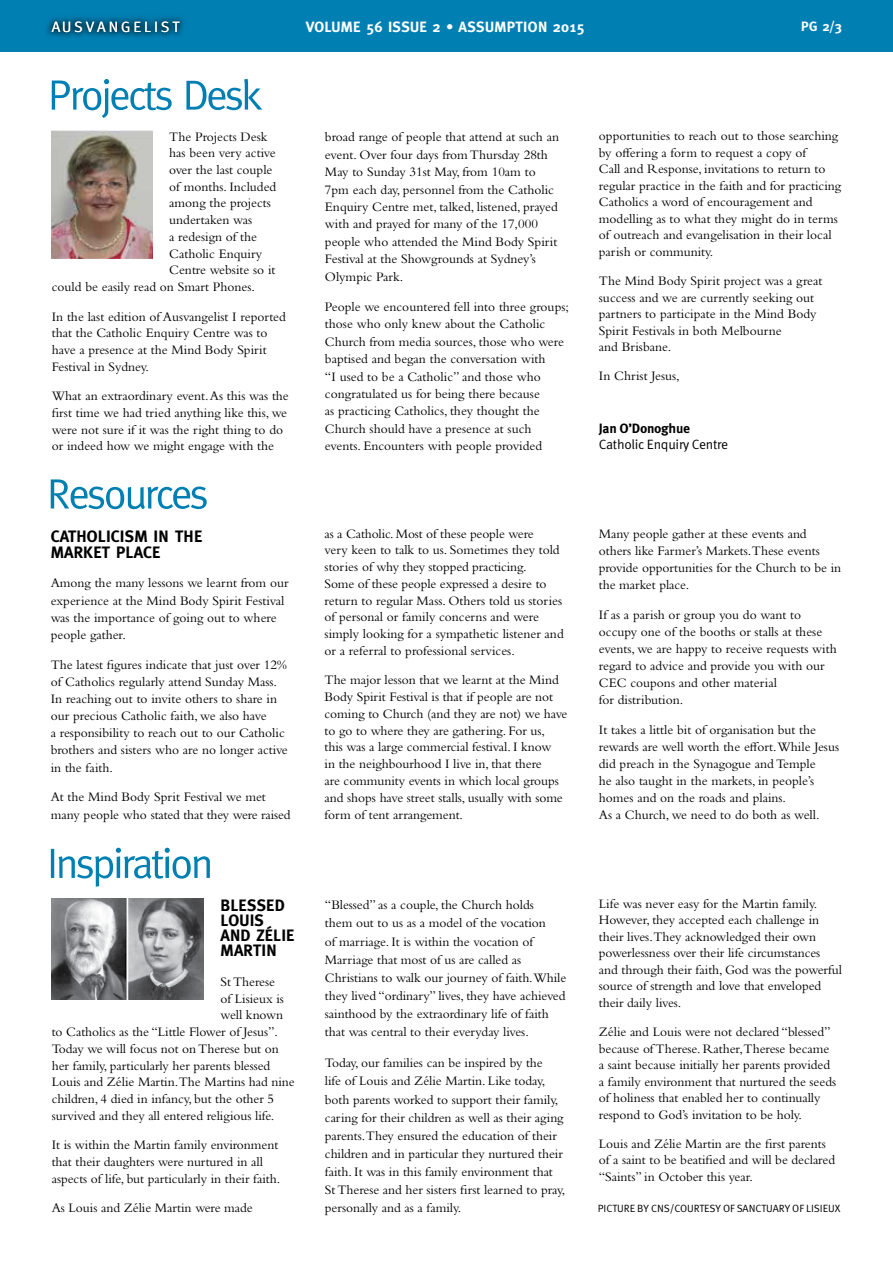
<style>
.page{position:relative;width:893px;height:1263px;background:#fff}
.page>*{position:absolute;margin:0;border:0;box-sizing:border-box;transform-origin:0 0}
.t1{font:700 16.5px/15.3px "Meta";letter-spacing:.01em;color:#000}
.t2{font:15px "Meta";letter-spacing:.2em;color:#fff}
.t3{font:700 14.85px "Meta";letter-spacing:.02em;color:#fff}
.t4{font:13.5px/16.5px "Bembo Std";letter-spacing:-.005em;color:#000}
.t5{font:13.5px "Meta Pro";letter-spacing:-.02em;color:#000}
.t6{font:700 13.5px "Meta Pro";letter-spacing:-.02em;color:#000}
.t7{font:700 13.5px "Meta";color:#fff}
.t8{font:10.5px "Meta Pro";letter-spacing:-.005em;color:#000}
</style>
<div class="page">
<div style="left:0;top:0;width:893px;height:51px;background:#007fb3"></div>
<div style="left:45px;top:14px;width:142px;height:25px;background:#000;opacity:.75"></div>
<svg style="left:51px;top:479px;width:156px;height:30px"></svg>
<svg style="left:52px;top:79px;width:210px;height:39px"></svg>
<img style="left:52px;top:131px;width:100px;height:128px">
<svg style="left:51px;top:848px;width:159px;height:39px"></svg>
<img style="left:51px;top:899px;width:153px;height:100px">
<p class="t2" style="left:52px;top:18px;width:130px">AUSVANGELIST</p>
<p class="t3" style="left:306px;top:18px;width:280px">VOLUME 56 ISSUE 2 • ASSUMPTION 2015</p>
<p class="t7" style="left:801px;top:18px;width:42px">PG 2/3</p>
<p class="t4" style="left:169px;top:128px;width:100px">The Projects Desk</p>
<p class="t4" style="left:169px;top:145px;width:108px">has been very active</p>
<p class="t4" style="left:169px;top:161px;width:105px">over the last couple</p>
<p class="t4" style="left:169px;top:178px;width:109px">of months. Included</p>
<p class="t4" style="left:169px;top:195px;width:103px">among the projects</p>
<p class="t4" style="left:169px;top:211px;width:84px">undertaken was</p>
<p class="t4" style="left:169px;top:228px;width:89px">a redesign of the</p>
<p class="t4" style="left:169px;top:245px;width:95px">Catholic Enquiry</p>
<p class="t4" style="left:169px;top:262px;width:108px">Centre website so it</p>
<p class="t4" style="left:52px;top:278px;width:205px">could be easily read on Smart Phones.</p>
<p class="t4" style="left:52px;top:308px;width:236px">In the last edition of Ausvangelist I reported that the Catholic Enquiry Centre was to have a presence at the Mind Body Spirit Festival in Sydney.</p>
<p class="t4" style="left:52px;top:387px;width:239px">What an extraordinary event. As this was the first time we had tried anything like this, we were not sure if it was the right thing to do or indeed how we might engage with the</p>
<p class="t1" style="left:51px;top:528px;width:153px">CATHOLICISM IN THE<br>MARKET PLACE</p>
<p class="t4" style="left:51px;top:574px;width:239px;line-height:17.1px">Among the many lessons we learnt from our experience at the Mind Body Spirit Festival was the importance of going out to where people gather.</p>
<p class="t4" style="left:51px;top:656px;width:239px;line-height:17.1px">The latest figures indicate that just over 12% of Catholics regularly attend Sunday Mass.<br>In reaching out to invite others to share in our precious Catholic faith, we also have<br>a responsibility to reach out to our Catholic brothers and sisters who are no longer active in the faith.</p>
<p class="t4" style="left:51px;top:788px;width:241px;line-height:17.1px">At the Mind Body Sprit Festival we met many people who stated that they were raised</p>
<p class="t4" style="left:325px;top:128px;width:236px;line-height:17.4px">broad range of people that attend at such an event. Over four days from Thursday 28th May to Sunday 31st May, from 10am to 7pm each day, personnel from the Catholic Enquiry Centre met, talked, listened, prayed with and prayed for many of the 17,000 people who attended the Mind Body Spirit Festival at the Showgrounds at Sydney’s Olympic Park.</p>
<p class="t4" style="left:325px;top:298px;width:246px;line-height:17.4px">People we encountered fell into three groups; those who only knew about the Catholic Church from media sources, those who were baptised and began the conversation with<br>“I used to be a Catholic” and those who congratulated us for being there because<br>as practicing Catholics, they thought the Church should have a presence at such events. Encounters with people provided</p>
<p class="t4" style="left:325px;top:525px;width:241px">as a Catholic. Most of these people were<br>very keen to talk to us. Sometimes they told stories of why they stopped practicing.<br>Some of these people expressed a desire to return to regular Mass. Others told us stories of personal or family concerns and were simply looking for a sympathetic listener and or a referral to professional services.</p>
<p class="t4" style="left:325px;top:671px;width:244px">The major lesson that we learnt at the Mind Body Spirit Festival is that if people are not coming to Church (and they are not) we have to go to where they are gathering. For us,<br>this was a large commercial festival. I know<br>in the neighbourhood I live in, that there<br>are community events in which local groups and shops have street stalls, usually with some form of tent arrangement.</p>
<p class="t4" style="left:599px;top:128px;width:244px">opportunities to reach out to those searching by offering a form to request a copy of<br>Call and Response, invitations to return to regular practice in the faith and for practicing Catholics a word of encouragement and modelling as to what they might do in terms of outreach and evangelisation in their local parish or community.</p>
<p class="t4" style="left:599px;top:272px;width:225px">The Mind Body Spirit project was a great success and we are currently seeking out partners to participate in the Mind Body Spirit Festivals in both Melbourne<br>and Brisbane.</p>
<p class="t4" style="left:599px;top:368px;width:82px">In Christ Jesus,</p>
<p class="t6" style="left:599px;top:420px;width:93px">Jan O’Donoghue</p>
<p class="t5" style="left:599px;top:436px;width:131px">Catholic Enquiry Centre</p>
<p class="t4" style="left:599px;top:525px;width:244px;line-height:17px">Many people gather at these events and others like Farmer’s Markets.These events provide opportunities for the Church to be in the market place.</p>
<p class="t4" style="left:599px;top:606px;width:239px;line-height:17px">If as a parish or group you do want to occupy one of the booths or stalls at these events, we are happy to receive requests with regard to advice and provide you with our CEC coupons and other material<br>for distribution.</p>
<p class="t4" style="left:599px;top:721px;width:242px;line-height:17px">It takes a little bit of organisation but the rewards are well worth the effort.While Jesus did preach in the Synagogue and Temple<br>he also taught in the markets, in people’s homes and on the roads and plains.<br>As a Church, we need to do both as well.</p>
<p class="t1" style="left:221px;top:897px;width:75px">BLESSED<br>LOUIS<br>AND ZÉLIE<br>MARTIN</p>
<p class="t4" style="left:221px;top:973px;width:56px">St Therese</p>
<p class="t4" style="left:221px;top:990px;width:65px">of Lisieux is</p>
<p class="t4" style="left:221px;top:1006px;width:64px">well known</p>
<p class="t4" style="left:52px;top:1023px;width:228px">to Catholics as the “Little Flower of Jesus”.</p>
<p class="t4" style="left:52px;top:1040px;width:229px">Today we will focus not on Therese but on</p>
<p class="t4" style="left:52px;top:1057px;width:220px">her family, particularly her parents blessed</p>
<p class="t4" style="left:52px;top:1073px;width:245px">Louis and Zélie Martin.The Martins had nine</p>
<p class="t4" style="left:52px;top:1090px;width:224px">children, 4 died in infancy, but the other 5</p>
<p class="t4" style="left:52px;top:1107px;width:224px">survived and they all entered religious life.</p>
<p class="t4" style="left:52px;top:1136px;width:230px">It is within the Martin family environment that their daughters were nurtured in all aspects of life, but particularly in their faith.</p>
<p class="t4" style="left:52px;top:1200px;width:203px">As Louis and Zélie Martin were made</p>
<p class="t4" style="left:325px;top:896px;width:243px;line-height:18.1px">“Blessed” as a couple, the Church holds<br>them out to us as a model of the vocation<br>of marriage. It is within the vocation of Marriage that most of us are called as Christians to walk our journey of faith.While they lived “ordinary” lives, they have achieved sainthood by the extraordinary life of faith that was central to their everyday lives.</p>
<p class="t4" style="left:325px;top:1054px;width:242px;line-height:18.1px">Today, our families can be inspired by the<br>life of Louis and Zélie Martin. Like today, both parents worked to support their family, caring for their children as well as their aging parents.They ensured the education of their children and in particular they nurtured their faith. It was in this family environment that St Therese and her sisters first learned to pray, personally and as a family.</p>
<p class="t4" style="left:599px;top:895px;width:245px">Life was never easy for the Martin family.<br>However, they accepted each challenge in their lives.They acknowledged their own powerlessness over their life circumstances and through their faith, God was the powerful source of strength and love that enveloped their daily lives.</p>
<p class="t4" style="left:599px;top:1023px;width:239px">Zélie and Louis were not declared “blessed” because of Therese. Rather,Therese became a saint because initially her parents provided a family environment that nurtured the seeds of holiness that enabled her to continually respond to God’s invitation to be holy.</p>
<p class="t4" style="left:599px;top:1135px;width:238px">Louis and Zélie Martin are the first parents of a saint to be beatified and will be declared “Saints” in October this year.</p>
<p class="t8" style="left:598px;top:1202px;width:244px">PICTURE BY CNS/COURTESY OF SANCTUARY OF LISIEUX</p>
</div>
